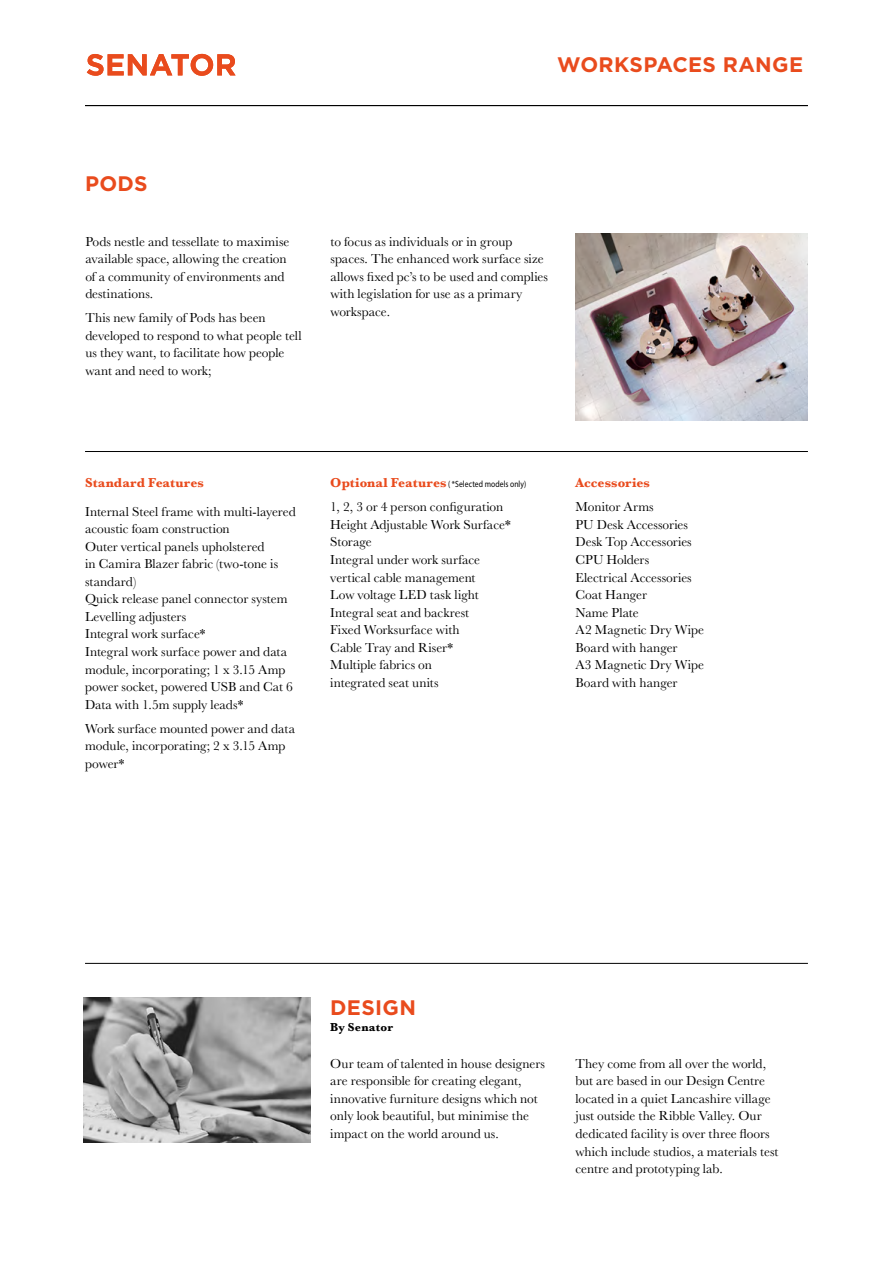
<style>
.page{position:relative;width:893px;height:1263px;background:#fff}
.page>*{position:absolute;margin:0;border:0;box-sizing:border-box;transform-origin:0 0}
.t1{font:700 21px "Gotham";letter-spacing:.015em;color:#e94b1d}
.t2{font:13.5px/17.5px "Baskerville";color:#000}
.t3{font:700 13.5px "Baskerville";letter-spacing:.005em;color:#e94b1d}
.t4{font:700 12px "Baskerville";letter-spacing:.015em;color:#000}
.t5{font:9px "Myriad Pro";letter-spacing:.01em;color:#000;scale:.85 1}
.s1{font-family:"Baskerville";font-weight:700;font-size:13.5px;color:#e94b1d}
</style>
<div class="page">
<hr style="left:85px;top:451px;width:723px;height:1px;background:#000">
<hr style="left:85px;top:963px;width:723px;height:1px;background:#000">
<hr style="left:85px;top:105px;width:723px;height:1px;background:#000">
<svg style="left:87px;top:54px;width:149px;height:22px"></svg>
<img style="left:575px;top:233px;width:233px;height:187px">
<img style="left:84px;top:998px;width:227px;height:144px">
<h1 class="t1" style="left:557px;top:51px;width:247px">WORKSPACES RANGE</h1>
<h1 class="t1" style="left:85px;top:170px;width:64px">PODS</h1>
<p class="t2" style="left:85px;top:233px;width:206px">Pods nestle and tessellate to maximise available space, allowing the creation of a community of environments and destinations.</p>
<p class="t2" style="left:85px;top:309px;width:218px">This new family of Pods has been developed to respond to what people tell us they want, to facilitate how people want and need to work;</p>
<p class="t2" style="left:330px;top:233px;width:219px">to focus as individuals or in group spaces. The enhanced work surface size allows fixed pc’s to be used and complies with legislation for use as a primary workspace.</p>
<p class="t3" style="left:85px;top:474px;width:120px">Standard Features</p>
<p class="t2" style="left:85px;top:503px;width:212px">Internal Steel frame with multi-layered acoustic foam construction<br>Outer vertical panels upholstered<br>in Camira Blazer fabric (two-tone is standard)<br>Quick release panel connector system<br>Levelling adjusters<br>Integral work surface*<br>Integral work surface power and data module, incorporating; 1 x 3.15 Amp power socket, powered USB and Cat 6<br>Data with 1.5m supply leads*</p>
<p class="t2" style="left:85px;top:720px;width:211px">Work surface mounted power and data module, incorporating; 2 x 3.15 Amp power*</p>
<p class="t5" style="left:330px;top:479px;width:232px"><span class="s1">Optional Features</span> ( *Selected models only)</p>
<p class="t2" style="left:330px;top:498px;width:182px">1, 2, 3 or 4 person configuration<br>Height Adjustable Work Surface*<br>Storage<br>Integral under work surface vertical cable management<br>Low voltage LED task light<br>Integral seat and backrest<br>Fixed Worksurface with<br>Cable Tray and Riser*<br>Multiple fabrics on<br>integrated seat units</p>
<p class="t3" style="left:575px;top:474px;width:76px">Accessories</p>
<p class="t2" style="left:575px;top:498px;width:130px">Monitor Arms<br>PU Desk Accessories<br>Desk Top Accessories<br>CPU Holders<br>Electrical Accessories<br>Coat Hanger<br>Name Plate<br>A2 Magnetic Dry Wipe<br>Board with hanger<br>A3 Magnetic Dry Wipe<br>Board with hanger</p>
<h1 class="t1" style="left:330px;top:993px;width:87px">DESIGN</h1>
<p class="t4" style="left:330px;top:1019px;width:64px">By Senator</p>
<p class="t2" style="left:330px;top:1055px;width:216px">Our team of talented in house designers are responsible for creating elegant, innovative furniture designs which not only look beautiful, but minimise the impact on the world around us.</p>
<p class="t2" style="left:575px;top:1055px;width:204px">They come from all over the world, but are based in our Design Centre located in a quiet Lancashire village just outside the Ribble Valley. Our dedicated facility is over three floors which include studios, a materials test centre and prototyping lab.</p>
</div>
